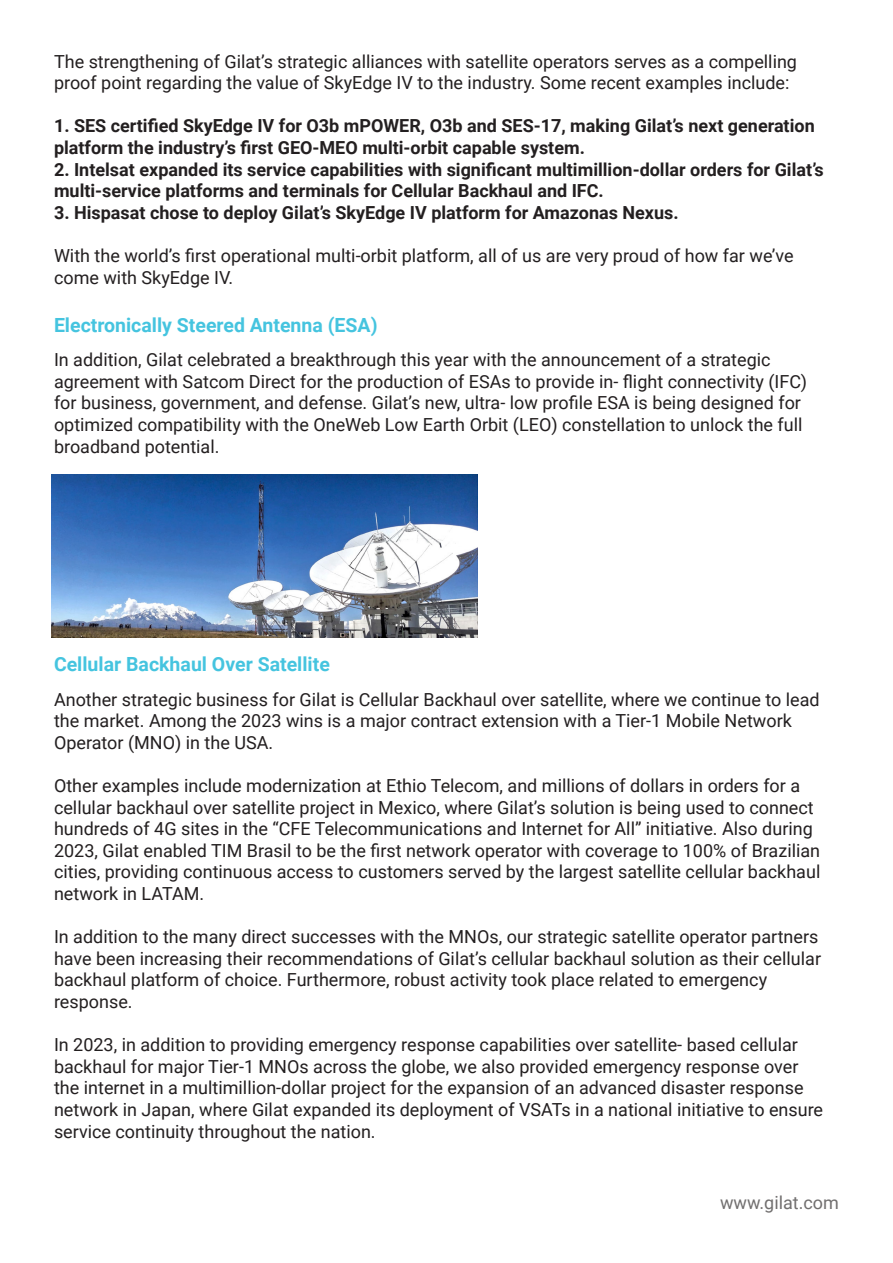
<style>
.page{position:relative;width:893px;height:1263px;background:#fff}
.page>*{position:absolute;margin:0;border:0;box-sizing:border-box;transform-origin:0 0}
.t1{font:700 19.5px "Roboto";color:#45c4df}
.t2{font:18px/21.6px "Roboto";color:#231f20}
.t3{font:700 18px/21.6px "Roboto";color:#231f20}
.t4{font:18px "Roboto";color:#716f6f}
</style>
<div class="page">
<img style="left:52px;top:474px;width:425px;height:163px">
<p class="t2" style="left:54px;top:50px;width:745px">The strengthening of Gilat’s strategic alliances with satellite operators serves as a compelling proof point regarding the value of SkyEdge IV to the industry. Some recent examples include:</p>
<p class="t3" style="left:54px;top:114px;width:762px">1. SES certified SkyEdge IV for O3b mPOWER, O3b and SES-17, making Gilat’s next generation platform the industry’s first GEO-MEO multi-orbit capable system.</p>
<p class="t3" style="left:54px;top:158px;width:771px">2. Intelsat expanded its service capabilities with significant multimillion-dollar orders for Gilat’s multi-service platforms and terminals for Cellular Backhaul and IFC.</p>
<p class="t3" style="left:54px;top:201px;width:626px">3. Hispasat chose to deploy Gilat’s SkyEdge IV platform for Amazonas Nexus.</p>
<p class="t2" style="left:54px;top:244px;width:741px">With the world’s first operational multi-orbit platform, all of us are very proud of how far we’ve come with SkyEdge IV.</p>
<p class="t1" style="left:54px;top:311px;width:325px">Electronically Steered Antenna (ESA)</p>
<p class="t2" style="left:54px;top:348px;width:755px">In addition, Gilat celebrated a breakthrough this year with the announcement of a strategic agreement with Satcom Direct for the production of ESAs to provide in- flight connectivity (IFC) for business, government, and defense. Gilat’s new, ultra- low profile ESA is being designed for optimized compatibility with the OneWeb Low Earth Orbit (LEO) constellation to unlock the full broadband potential.</p>
<p class="t1" style="left:54px;top:651px;width:277px">Cellular Backhaul Over Satellite</p>
<p class="t2" style="left:54px;top:688px;width:767px">Another strategic business for Gilat is Cellular Backhaul over satellite, where we continue to lead the market. Among the 2023 wins is a major contract extension with a Tier-1 Mobile Network<br>Operator (MNO) in the USA.</p>
<p class="t2" style="left:54px;top:774px;width:768px">Other examples include modernization at Ethio Telecom, and millions of dollars in orders for a cellular backhaul over satellite project in Mexico, where Gilat’s solution is being used to connect hundreds of 4G sites in the “CFE Telecommunications and Internet for All” initiative. Also during 2023, Gilat enabled TIM Brasil to be the first network operator with coverage to 100% of Brazilian cities, providing continuous access to customers served by the largest satellite cellular backhaul network in LATAM.</p>
<p class="t2" style="left:54px;top:925px;width:769px">In addition to the many direct successes with the MNOs, our strategic satellite operator partners have been increasing their recommendations of Gilat’s cellular backhaul solution as their cellular backhaul platform of choice. Furthermore, robust activity took place related to emergency response.</p>
<p class="t2" style="left:54px;top:1033px;width:771px">In 2023, in addition to providing emergency response capabilities over satellite- based cellular backhaul for major Tier-1 MNOs across the globe, we also provided emergency response over the internet in a multimillion-dollar project for the expansion of an advanced disaster response network in Japan, where Gilat expanded its deployment of VSATs in a national initiative to ensure service continuity throughout the nation.</p>
<p class="t4" style="left:720px;top:1190px;width:120px">www.gilat.com</p>
</div>
